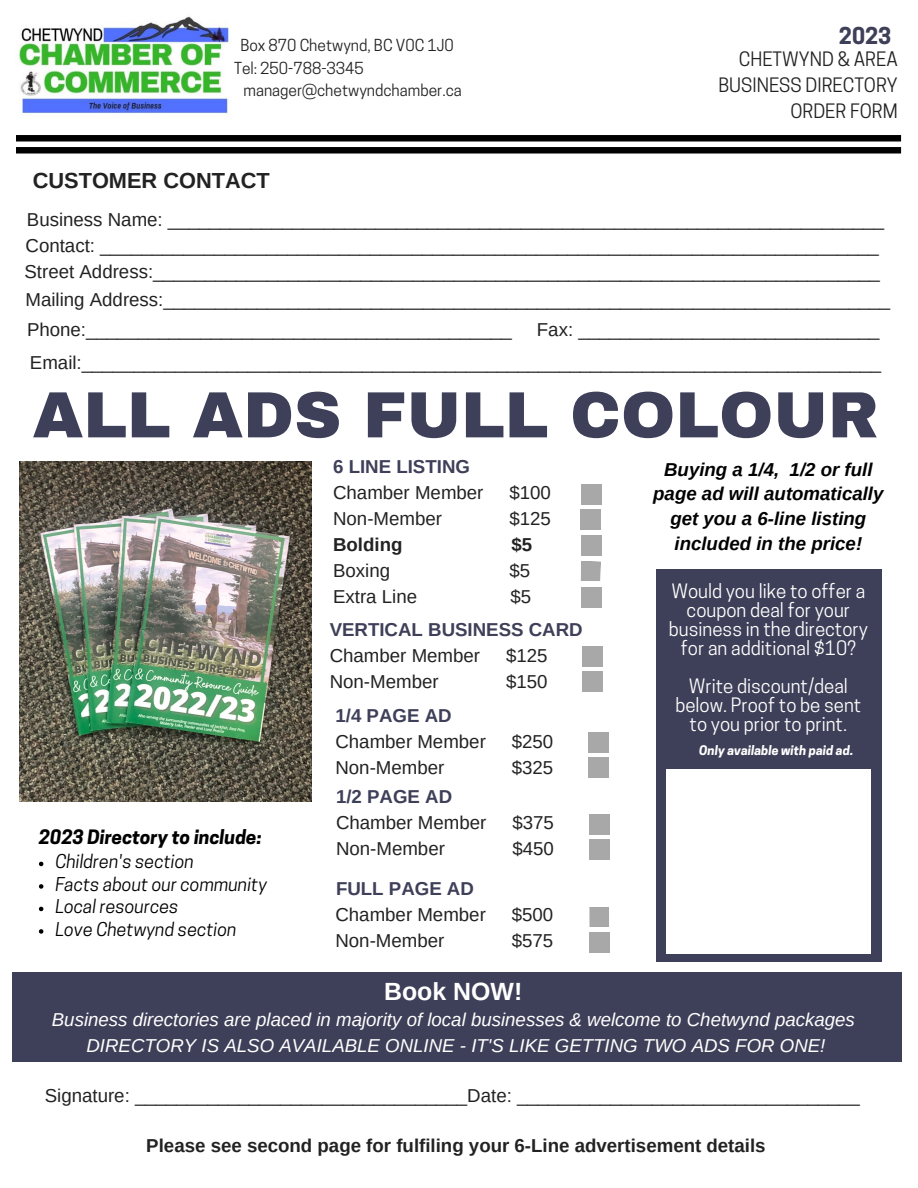
<style>
.page{position:relative;width:918px;height:1188px;background:#fff}
.page>*{position:absolute;margin:0;border:0;box-sizing:border-box;transform-origin:0 0}
.t1{font:900 65.4px "Archivo";color:#3e3f58}
.t2{font:700 24.9px "Arimo";color:#fff}
.t3{font:700 21.75px "Arimo";color:#222}
.t4{font:700 21.75px "Cooper Hewitt";color:#3e3f58}
.t5{font:18.75px/25.8px "Arimo";color:#222}
.t6{font:italic 18.75px/25.8px "Arimo";color:#fff;text-align:center}
.t7{font:18.75px/19.2px "Cooper Hewitt";color:#fff;text-align:center}
.t8{font:italic 700 18.75px/24.8px "Arimo";color:#000;text-align:center}
.t9{font:700 18.75px "Arimo";color:#222}
.t10{font:700 18.75px "Arimo";color:#3e3f58}
.t11{font:18.75px/25.8px "Cooper Hewitt";color:#222;text-align:right}
.t12{font:italic 700 18.75px "Cooper Hewitt";color:#000}
.t13{font:italic 17.85px/22.5px "Cooper Hewitt";color:#000}
.t14{font:15.6px/23.7px "Cooper Hewitt";color:#222}
.t15{font:italic 700 12.45px "Cooper Hewitt";color:#fff}
</style>
<div class="page">
<svg style="left:16px;top:135px;width:885px;height:19px"></svg>
<div style="left:581px;top:484px;width:20px;height:20px;background:#a8a8a8"></div>
<div style="left:581px;top:510px;width:20px;height:20px;background:#a8a8a8"></div>
<div style="left:581px;top:536px;width:20px;height:20px;background:#a8a8a8"></div>
<svg style="left:580px;top:561px;width:21px;height:20px"></svg>
<div style="left:581px;top:587px;width:20px;height:20px;background:#a8a8a8"></div>
<div style="left:589px;top:732px;width:20px;height:21px;background:#a8a8a8"></div>
<div style="left:588px;top:757px;width:21px;height:20px;background:#a8a8a8"></div>
<div style="left:590px;top:814px;width:20px;height:20px;background:#a8a8a8"></div>
<div style="left:589px;top:839px;width:21px;height:20px;background:#a8a8a8"></div>
<div style="left:589px;top:907px;width:20px;height:20px;background:#a8a8a8"></div>
<div style="left:589px;top:933px;width:20px;height:20px;background:#a8a8a8"></div>
<div style="left:583px;top:647px;width:20px;height:20px;background:#a8a8a8"></div>
<div style="left:583px;top:672px;width:20px;height:20px;background:#a8a8a8"></div>
<div style="left:846px;top:972px;width:55px;height:90px;background:#3e3f58"></div>
<div style="left:67px;top:972px;width:779px;height:90px;background:#3e3f58"></div>
<div style="left:12px;top:972px;width:55px;height:90px;background:#3e3f58"></div>
<img style="left:19px;top:16px;width:213px;height:103px">
<div style="left:656px;top:570px;width:225px;height:392px;background:#3e3f58"></div>
<div style="left:667px;top:770px;width:204px;height:183px;background:#fff"></div>
<img style="left:20px;top:462px;width:291px;height:339px">
<svg style="left:39px;top:862px;width:4px;height:4px"></svg>
<svg style="left:39px;top:884px;width:4px;height:5px"></svg>
<svg style="left:39px;top:907px;width:4px;height:4px"></svg>
<svg style="left:39px;top:929px;width:4px;height:5px"></svg>
<p class="t14" style="left:234px;top:35px;width:221px;text-indent:6px">Box 870 Chetwynd, BC V0C 1J0<br>Tel: 250-788-3345</p>
<p class="t14" style="left:244px;top:80px;width:220px">manager@chetwyndchamber.ca</p>
<p class="t4" style="left:839px;top:28px;width:54px">2023</p>
<p class="t11" style="left:718px;top:49px;width:181px">CHETWYND &amp; AREA<br>BUSINESS DIRECTORY<br>ORDER FORM</p>
<p class="t3" style="left:33px;top:168px;width:239px">CUSTOMER CONTACT</p>
<p class="t5" style="left:25px;top:207px;width:861px">Business Name: _____________________________________________________________________<br>Contact: ___________________________________________________________________________<br>Street Address:______________________________________________________________________</p>
<p class="t5" style="left:26px;top:284px;width:866px;line-height:30.3px">Mailing Address:______________________________________________________________________<br>Phone:_________________________________________</p>
<p class="t5" style="left:30px;top:314px;width:853px;line-height:32.7px;text-align:right">Fax: _____________________________<br>Email:_____________________________________________________________________________</p>
<h1 class="t1" style="left:33px;top:380px;width:848px">ALL ADS FULL COLOUR</h1>
<p class="t8" style="left:653px;top:457px;width:232px">Buying a 1/4, 1/2 or full page ad will automatically get you a 6-line listing included in the price!</p>
<p class="t7" style="left:669px;top:583px;width:200px">Would you like to offer a coupon deal for your business in the directory for an additional $10?</p>
<p class="t7" style="left:675px;top:679px;width:188px">Write discount/deal below. Proof to be sent to you prior to print.</p>
<p class="t15" style="left:699px;top:746px;width:156px">Only available with paid ad.</p>
<p class="t10" style="left:333px;top:456px;width:138px">6 LINE LISTING</p>
<p class="t5" style="left:333px;top:480px;width:152px">Chamber Member</p>
<p class="t5" style="left:509px;top:480px;width:43px">$100</p>
<p class="t5" style="left:333px;top:506px;width:110px">Non-Member</p>
<p class="t5" style="left:509px;top:506px;width:43px">$125</p>
<p class="t9" style="left:333px;top:534px;width:71px">Bolding</p>
<p class="t9" style="left:511px;top:534px;width:22px">$5</p>
<p class="t5" style="left:333px;top:557px;width:59px">Boxing</p>
<p class="t5" style="left:509px;top:557px;width:22px">$5</p>
<p class="t5" style="left:333px;top:583px;width:86px">Extra Line</p>
<p class="t5" style="left:511px;top:583px;width:22px">$5</p>
<p class="t10" style="left:330px;top:619px;width:255px">VERTICAL BUSINESS CARD</p>
<p class="t5" style="left:330px;top:643px;width:152px">Chamber Member</p>
<p class="t5" style="left:506px;top:643px;width:43px">$125</p>
<p class="t5" style="left:330px;top:669px;width:110px">Non-Member</p>
<p class="t5" style="left:506px;top:669px;width:43px">$150</p>
<p class="t10" style="left:335px;top:705px;width:118px">1/4 PAGE AD</p>
<p class="t5" style="left:335px;top:728px;width:152px">Chamber Member</p>
<p class="t5" style="left:512px;top:728px;width:43px">$250</p>
<p class="t5" style="left:335px;top:754px;width:110px">Non-Member</p>
<p class="t5" style="left:512px;top:754px;width:43px">$325</p>
<p class="t12" style="left:39px;top:830px;width:224px">2023 Directory to include:</p>
<p class="t13" style="left:55px;top:853px;width:213px">Children's section<br>Facts about our community<br>Local resources<br>Love Chetwynd section</p>
<p class="t10" style="left:336px;top:786px;width:118px">1/2 PAGE AD</p>
<p class="t5" style="left:336px;top:810px;width:152px">Chamber Member</p>
<p class="t5" style="left:512px;top:810px;width:43px">$375</p>
<p class="t5" style="left:336px;top:836px;width:110px">Non-Member</p>
<p class="t5" style="left:512px;top:836px;width:43px">$450</p>
<p class="t10" style="left:336px;top:878px;width:139px">FULL PAGE AD</p>
<p class="t5" style="left:335px;top:902px;width:152px">Chamber Member</p>
<p class="t5" style="left:512px;top:902px;width:43px">$500</p>
<p class="t5" style="left:335px;top:927px;width:110px">Non-Member</p>
<p class="t5" style="left:512px;top:927px;width:43px">$575</p>
<h2 class="t2" style="left:384px;top:977px;width:140px">Book NOW!</h2>
<p class="t6" style="left:52px;top:1007px;width:805px">Business directories are placed in majority of local businesses &amp; welcome to Chetwynd packages<br>DIRECTORY IS ALSO AVAILABLE ONLINE - IT'S LIKE GETTING TWO ADS FOR ONE!</p>
<p class="t5" style="left:45px;top:1082px;width:816px">Signature: ________________________________Date: _________________________________</p>
<p class="t9" style="left:146px;top:1135px;width:621px">Please see second page for fulfiling your 6-Line advertisement details</p>
</div>
